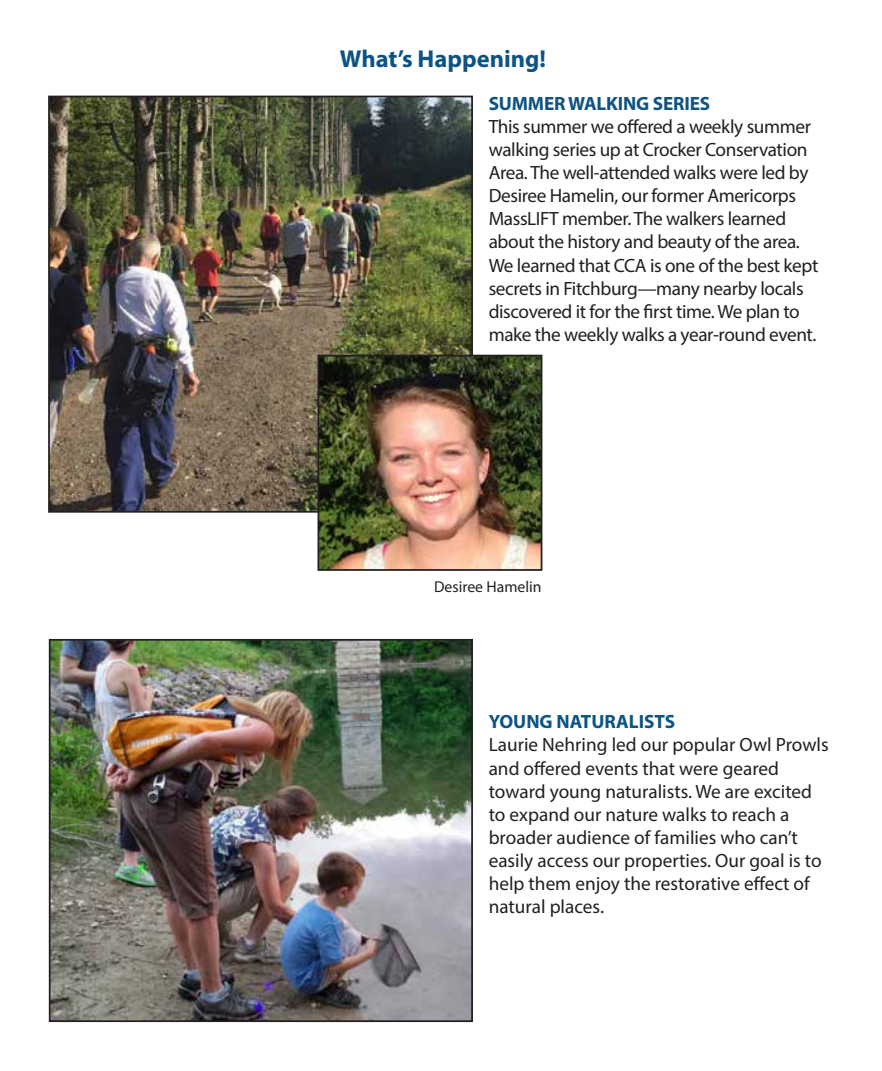
<style>
.page{position:relative;width:882px;height:1071px;background:#fff}
.page>*{position:absolute;margin:0;border:0;box-sizing:border-box;transform-origin:0 0}
.t1{font:700 24.5px "Myriad Pro";color:#0d5384}
.t2{font:19.25px/23.1px "Myriad Pro";letter-spacing:-.02em;color:#231f20}
.t3{font:19.25px/23.1px "Myriad Pro";color:#231f20}
.t4{font:700 19.25px "Myriad Pro";letter-spacing:-.01em;color:#0d5384}
.t5{font:15.75px "Myriad Pro";color:#231f20}
</style>
<div class="page">
<img style="left:52px;top:642px;width:418px;height:377px">
<div style="left:49px;top:639px;width:424px;height:383px;border:2px solid #231f20"></div>
<img style="left:51px;top:99px;width:419px;height:411px">
<div style="left:48px;top:96px;width:425px;height:417px;border:2px solid #231f20"></div>
<img style="left:321px;top:358px;width:218px;height:210px">
<div style="left:318px;top:355px;width:224px;height:216px;border:2px solid #231f20"></div>
<p class="t1" style="left:340px;top:43px;width:208px">What’s Happening!</p>
<p class="t4" style="left:489px;top:91px;width:223px">SUMMER WALKING SERIES</p>
<p class="t2" style="left:489px;top:115px;width:331px">This summer we offered a weekly summer walking series up at Crocker Conservation Area. The well-attended walks were led by Desiree Hamelin, our former Americorps MassLIFT member. The walkers learned about the history and beauty of the area.<br>We learned that CCA is one of the best kept secrets in Fitchburg—many nearby locals discovered it for the first time. We plan to make the weekly walks a year-round event.</p>
<p class="t5" style="left:434px;top:577px;width:109px">Desiree Hamelin</p>
<p class="t4" style="left:489px;top:709px;width:188px">YOUNG NATURALISTS</p>
<p class="t3" style="left:489px;top:733px;width:342px">Laurie Nehring led our popular Owl Prowls and offered events that were geared toward young naturalists. We are excited to expand our nature walks to reach a broader audience of families who can’t easily access our properties. Our goal is to help them enjoy the restorative effect of natural places.</p>
</div>
